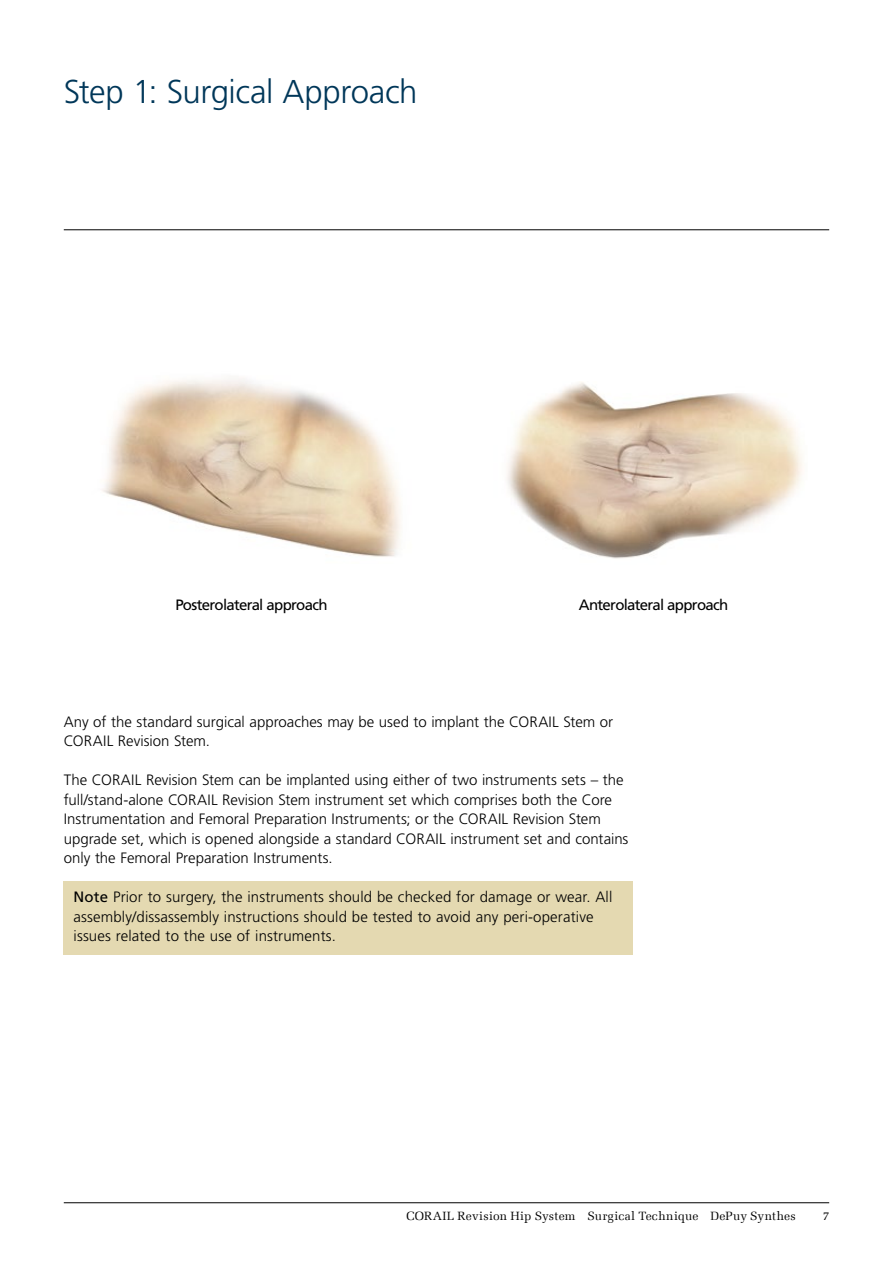
<style>
.page{position:relative;width:893px;height:1263px;background:#fff}
.page>*{position:absolute;margin:0;border:0;box-sizing:border-box;transform-origin:0 0}
.t1{font:300 33px "Frutiger LT Std";letter-spacing:-.015em;color:#003759}
.t2{font:300 15px/19.5px "Frutiger LT Std";color:#000}
.t3{font:15px "Frutiger LT Std";letter-spacing:-.05em;color:#000}
.t4{font:12px "Melior Com";letter-spacing:.015em;color:#000}
.s1{font-weight:400}
</style>
<div class="page">
<hr style="left:64px;top:1202px;width:765px;height:1px;background:#000">
<img style="left:507px;top:382px;width:296px;height:177px">
<img style="left:102px;top:379px;width:299px;height:178px">
<hr style="left:64px;top:230px;width:765px;height:1px;background:#000">
<div style="left:64px;top:881px;width:569px;height:74px;background:#e4d9b1"></div>
<h1 class="t1" style="left:64px;top:73px;width:355px">Step 1: Surgical Approach</h1>
<p class="t3" style="left:175px;top:596px;width:154px">Posterolateral approach</p>
<p class="t3" style="left:579px;top:596px;width:151px">Anterolateral approach</p>
<p class="t2" style="left:64px;top:712px;width:551px">Any of the standard surgical approaches may be used to implant the CORAIL Stem or<br>CORAIL Revision Stem.</p>
<p class="t2" style="left:64px;top:771px;width:566px">The CORAIL Revision Stem can be implanted using either of two instruments sets – the full/stand-alone CORAIL Revision Stem instrument set which comprises both the Core Instrumentation and Femoral Preparation Instruments; or the CORAIL Revision Stem upgrade set, which is opened alongside a standard CORAIL instrument set and contains only the Femoral Preparation Instruments.</p>
<p class="t2" style="left:74px;top:888px;width:540px"><span class="s1">Note</span> Prior to surgery, the instruments should be checked for damage or wear. All assembly/dissassembly instructions should be tested to avoid any peri-operative issues related to the use of instruments.</p>
<p class="t4" style="left:407px;top:1209px;width:391px">CORAIL Revision Hip System Surgical Technique DePuy Synthes</p>
<p class="t4" style="left:823px;top:1209px;width:8px">7</p>
</div>
